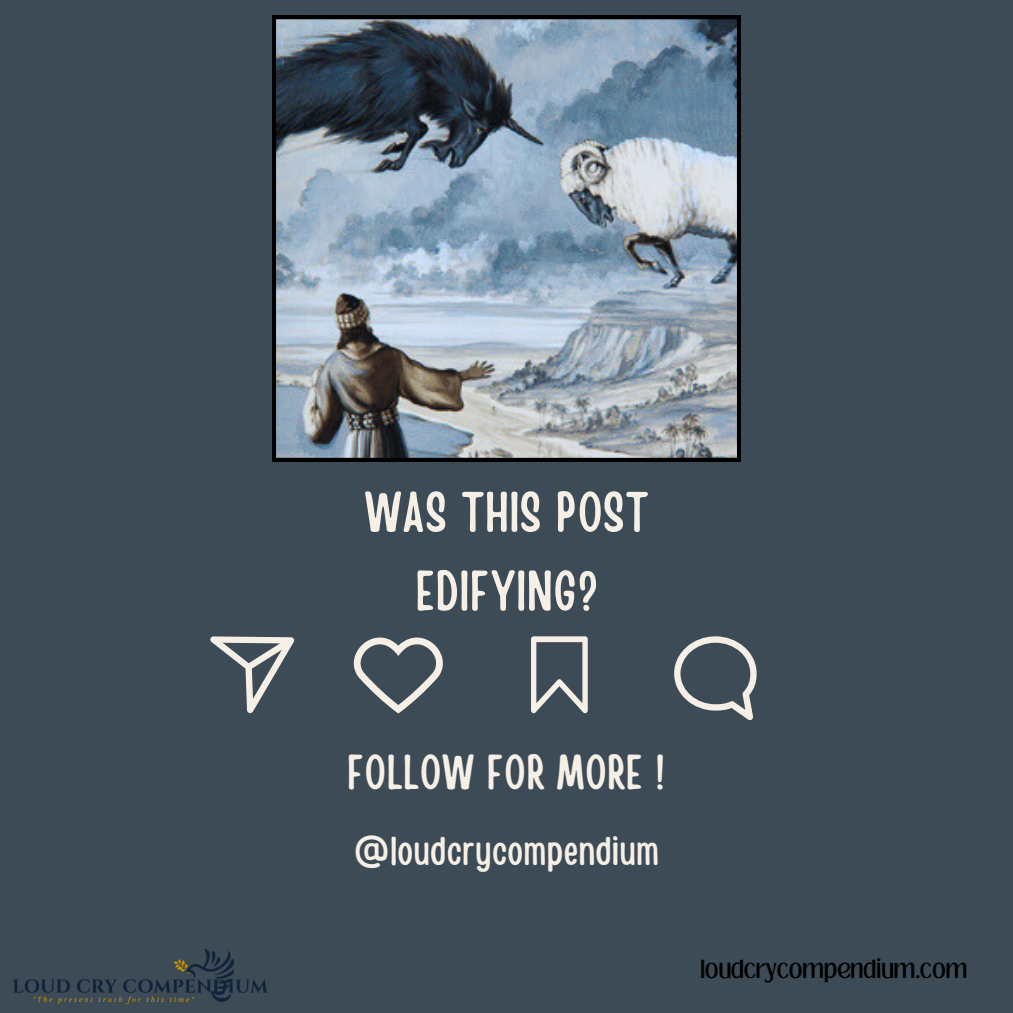
<style>
.page{position:relative;width:1013px;height:1013px;background:#fff}
.page>*{position:absolute;margin:0;border:0;box-sizing:border-box;transform-origin:0 0}
.t1{font:56.25px/78.8px "Handy Casual Condensed";letter-spacing:.02em;color:#f6efe6;text-align:center}
.t2{font:48.75px "Handy Casual Condensed";letter-spacing:.02em;color:#f6efe6}
.t3{font:40px "Handy Casual Condensed";letter-spacing:.02em;color:#f6efe6}
.t4{font:20px "Loubag";color:#000}
</style>
<div class="page">
<div style="left:0;top:0;width:1012px;height:1012px;background:#3c4b56"></div>
<img style="left:272px;top:16px;width:468px;height:445px">
<img style="left:13px;top:949px;width:255px;height:56px">
<svg style="left:210px;top:636px;width:84px;height:77px"></svg>
<svg style="left:354px;top:637px;width:89px;height:76px"></svg>
<svg style="left:531px;top:636px;width:56px;height:77px"></svg>
<svg style="left:674px;top:636px;width:82px;height:83px"></svg>
<p class="t1" style="left:364px;top:469px;width:285px">WAS THIS POST<br>EDIFYING?</p>
<p class="t2" style="left:347px;top:739px;width:319px">FOLLOW FOR MORE !</p>
<p class="t3" style="left:354px;top:825px;width:307px">@loudcrycompendium</p>
<p class="t4" style="left:700px;top:953px;width:268px">loudcrycompendium.com</p>
</div>
